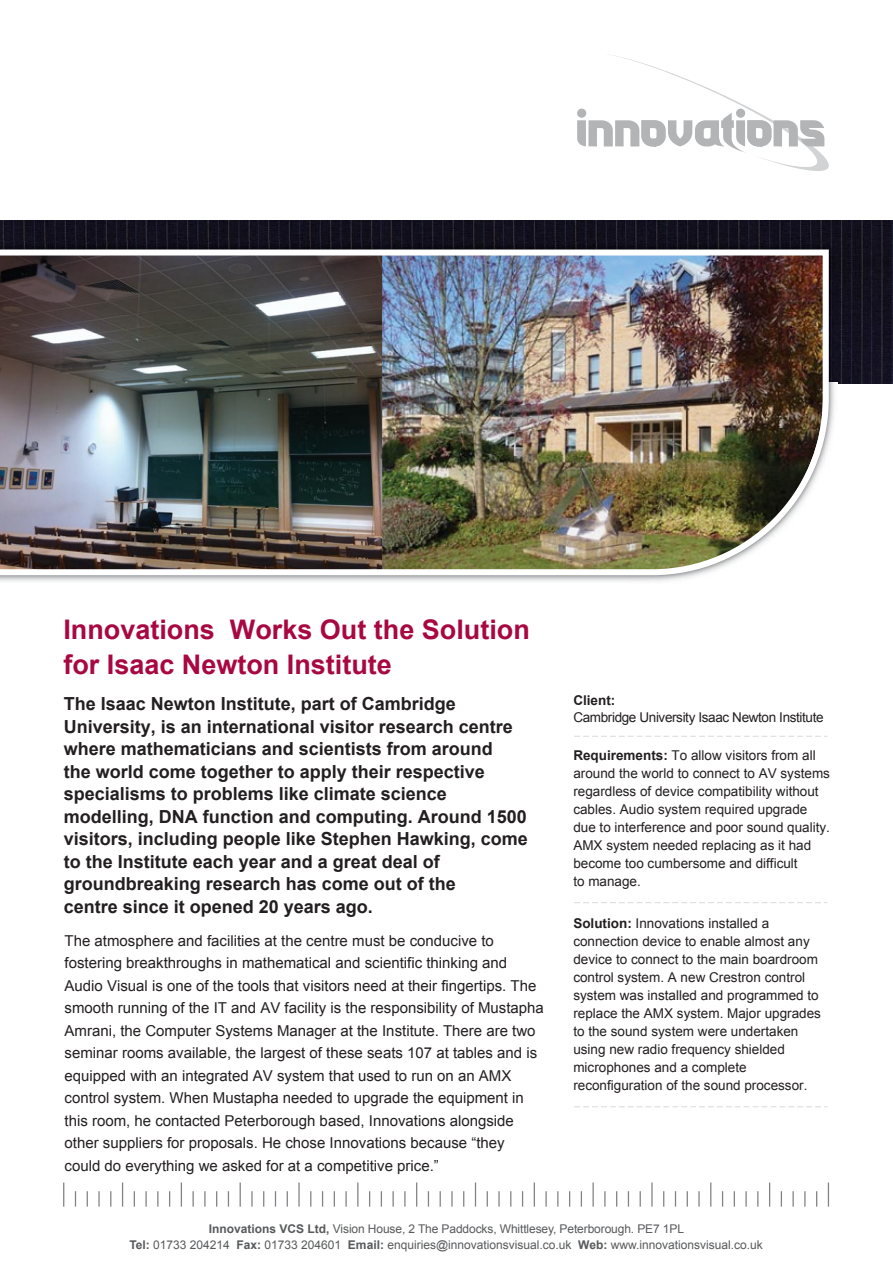
<style>
.page{position:relative;width:893px;height:1263px;background:#fff}
.page>*{position:absolute;margin:0;border:0;box-sizing:border-box;transform-origin:0 0}
.t1{font:700 27px/34.8px "Arial";color:#a80841}
.t2{font:700 18px/22.5px "Arial";color:#231f20}
.t3{font:15px/22.5px "Arial";color:#231f20}
.t4{font:13.5px/18px "Arial";color:#231f20}
.t5{font:13.5px/16.2px "Arial";letter-spacing:-.025em;color:#231f20}
.t6{font:12px/16.5px "Arial";color:#58595b;text-align:center}
.s1{font-weight:700}
</style>
<div class="page">
<img style="left:0;top:220px;width:893px;height:163px">
<img style="left:0;top:241px;width:838px;height:341px">
<svg style="left:577px;top:55px;width:252px;height:116px"></svg>
<img style="left:0;top:246px;width:832px;height:332px">
<svg style="left:534px;top:1182px;width:1px;height:24px"></svg>
<svg style="left:545px;top:1191px;width:2px;height:15px"></svg>
<svg style="left:557px;top:1191px;width:1px;height:15px"></svg>
<svg style="left:569px;top:1191px;width:1px;height:15px"></svg>
<svg style="left:581px;top:1191px;width:1px;height:15px"></svg>
<hr style="left:592px;top:1182px;width:2px;height:24px;background:#808285">
<svg style="left:604px;top:1191px;width:2px;height:15px"></svg>
<svg style="left:616px;top:1191px;width:1px;height:15px"></svg>
<svg style="left:628px;top:1191px;width:1px;height:15px"></svg>
<svg style="left:640px;top:1191px;width:1px;height:15px"></svg>
<hr style="left:651px;top:1182px;width:2px;height:24px;background:#808285">
<svg style="left:663px;top:1191px;width:1px;height:15px"></svg>
<svg style="left:675px;top:1191px;width:1px;height:15px"></svg>
<svg style="left:687px;top:1191px;width:1px;height:15px"></svg>
<svg style="left:698px;top:1191px;width:2px;height:15px"></svg>
<svg style="left:710px;top:1182px;width:1px;height:24px"></svg>
<svg style="left:722px;top:1191px;width:1px;height:15px"></svg>
<svg style="left:734px;top:1191px;width:1px;height:15px"></svg>
<svg style="left:745px;top:1191px;width:2px;height:15px"></svg>
<svg style="left:757px;top:1191px;width:1px;height:15px"></svg>
<svg style="left:769px;top:1182px;width:1px;height:24px"></svg>
<svg style="left:781px;top:1191px;width:1px;height:15px"></svg>
<svg style="left:792px;top:1191px;width:2px;height:15px"></svg>
<svg style="left:804px;top:1191px;width:1px;height:15px"></svg>
<svg style="left:816px;top:1191px;width:1px;height:15px"></svg>
<svg style="left:828px;top:1182px;width:1px;height:24px"></svg>
<svg style="left:122px;top:1182px;width:1px;height:24px"></svg>
<svg style="left:134px;top:1191px;width:1px;height:15px"></svg>
<svg style="left:145px;top:1191px;width:2px;height:15px"></svg>
<svg style="left:157px;top:1191px;width:1px;height:15px"></svg>
<svg style="left:169px;top:1191px;width:1px;height:15px"></svg>
<svg style="left:181px;top:1182px;width:1px;height:24px"></svg>
<svg style="left:193px;top:1191px;width:1px;height:15px"></svg>
<svg style="left:204px;top:1191px;width:2px;height:15px"></svg>
<svg style="left:216px;top:1191px;width:1px;height:15px"></svg>
<svg style="left:228px;top:1191px;width:1px;height:15px"></svg>
<svg style="left:240px;top:1182px;width:1px;height:24px"></svg>
<svg style="left:251px;top:1191px;width:2px;height:15px"></svg>
<svg style="left:263px;top:1191px;width:1px;height:15px"></svg>
<svg style="left:275px;top:1191px;width:1px;height:15px"></svg>
<svg style="left:287px;top:1191px;width:1px;height:15px"></svg>
<hr style="left:298px;top:1182px;width:2px;height:24px;background:#808285">
<svg style="left:310px;top:1191px;width:1px;height:15px"></svg>
<svg style="left:322px;top:1191px;width:1px;height:15px"></svg>
<svg style="left:334px;top:1191px;width:1px;height:15px"></svg>
<svg style="left:345px;top:1191px;width:2px;height:15px"></svg>
<svg style="left:357px;top:1182px;width:1px;height:24px"></svg>
<svg style="left:369px;top:1191px;width:1px;height:15px"></svg>
<svg style="left:381px;top:1191px;width:1px;height:15px"></svg>
<svg style="left:392px;top:1191px;width:2px;height:15px"></svg>
<svg style="left:404px;top:1191px;width:2px;height:15px"></svg>
<svg style="left:416px;top:1182px;width:1px;height:24px"></svg>
<svg style="left:428px;top:1191px;width:1px;height:15px"></svg>
<svg style="left:440px;top:1191px;width:1px;height:15px"></svg>
<svg style="left:451px;top:1191px;width:2px;height:15px"></svg>
<svg style="left:463px;top:1191px;width:1px;height:15px"></svg>
<svg style="left:475px;top:1182px;width:1px;height:24px"></svg>
<svg style="left:487px;top:1191px;width:1px;height:15px"></svg>
<svg style="left:498px;top:1191px;width:2px;height:15px"></svg>
<svg style="left:510px;top:1191px;width:1px;height:15px"></svg>
<svg style="left:522px;top:1191px;width:1px;height:15px"></svg>
<svg style="left:63px;top:1182px;width:1px;height:24px"></svg>
<svg style="left:75px;top:1191px;width:1px;height:15px"></svg>
<svg style="left:87px;top:1191px;width:1px;height:15px"></svg>
<svg style="left:98px;top:1191px;width:2px;height:15px"></svg>
<svg style="left:110px;top:1191px;width:1px;height:15px"></svg>
<svg style="left:574px;top:1106px;width:254px;height:1px"></svg>
<svg style="left:574px;top:902px;width:254px;height:1px"></svg>
<svg style="left:574px;top:736px;width:254px;height:1px"></svg>
<p class="t1" style="left:63px;top:613px;width:468px">Innovations Works Out the Solution for Isaac Newton Institute</p>
<p class="t2" style="left:64px;top:693px;width:466px">The Isaac Newton Institute, part of Cambridge University, is an international visitor research centre where mathematicians and scientists from around<br>the world come together to apply their respective specialisms to problems like climate science modelling, DNA function and computing. Around 1500 visitors, including people like Stephen Hawking, come to the Institute each year and a great deal of groundbreaking research has come out of the<br>centre since it opened 20 years ago.</p>
<p class="t3" style="left:64px;top:929px;width:481px">The atmosphere and facilities at the centre must be conducive to fostering breakthroughs in mathematical and scientific thinking and Audio Visual is one of the tools that visitors need at their fingertips. The smooth running of the IT and AV facility is the responsibility of Mustapha Amrani, the Computer Systems Manager at the Institute. There are two seminar rooms available, the largest of these seats 107 at tables and is equipped with an integrated AV system that used to run on an AMX control system. When Mustapha needed to upgrade the equipment in this room, he contacted Peterborough based, Innovations alongside other suppliers for proposals. He chose Innovations because “they could do everything we asked for at a competitive price.”</p>
<p class="t5" style="left:573px;top:693px;width:252px"><span class="s1">Client:<br></span>Cambridge University Isaac Newton Institute</p>
<p class="t4" style="left:573px;top:746px;width:258px"><span class="s1">Requirements:</span> To allow visitors from all around the world to connect to AV systems regardless of device compatibility without cables. Audio system required upgrade due to interference and poor sound quality.<br>AMX system needed replacing as it had become too cumbersome and difficult<br>to manage.</p>
<p class="t4" style="left:573px;top:914px;width:249px"><span class="s1">Solution:</span> Innovations installed a connection device to enable almost any device to connect to the main boardroom control system. A new Crestron control system was installed and programmed to replace the AMX system. Major upgrades to the sound system were undertaken using new radio frequency shielded microphones and a complete reconfiguration of the sound processor.</p>
<p class="t6" style="left:129px;top:1220px;width:635px"><span class="s1">Innovations VCS Ltd,</span> Vision House, 2 The Paddocks, Whittlesey, Peterborough. PE7 1PL<br><span class="s1">Tel:</span> 01733 204214 <span class="s1">Fax:</span> 01733 204601 <span class="s1">Email:</span> enquiries@innovationsvisual.co.uk <span class="s1">Web:</span> www.innovationsvisual.co.uk</p>
</div>
